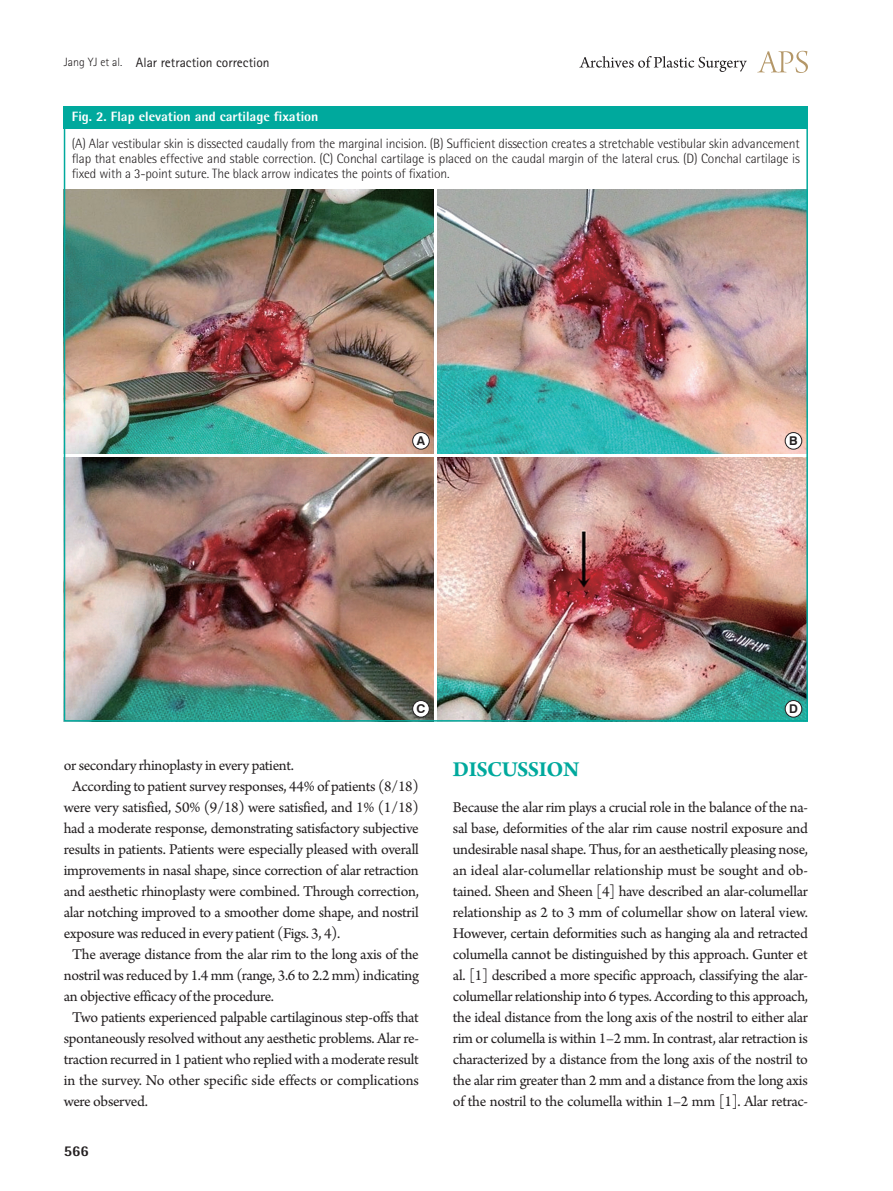
<style>
.page{position:relative;width:893px;height:1191px;background:#fff}
.page>*{position:absolute;margin:0;border:0;box-sizing:border-box;transform-origin:0 0}
.대제목{font:700 22.5px "Arno Pro";letter-spacing:-.02em;color:#00a99d}
.본문_0{font:15.75px/21px "Arno Pro";letter-spacing:-.02em;color:#231f20;text-align:justify}
.본문{font:15.75px/21px "Arno Pro";letter-spacing:-.02em;color:#231f20;text-align:justify}
.t1{font:800 15px "Rotis Semi Sans Std";color:#231f20}
.그림설명{font:300 13.5px/15px "Rotis Semi Sans Std";letter-spacing:-.01em;color:#231f20;text-align:justify}
.표그림제목{font:800 13.5px "Rotis Semi Sans Std";color:#fff}
.하시라_제목{font:13.5px "Rotis Sans Serif Std";color:#231f20}
.t2{font:700 12.15px "Swiss 721 BT";color:#231f20}
.s1{font-weight:300;font-size:12px}
</style>
<div class="page">
<svg style="left:757px;top:51px;width:51px;height:22px"></svg>
<svg style="left:579px;top:56px;width:168px;height:16px"></svg>
<div style="left:64px;top:106px;width:744px;height:23px;background:#00a99d"></div>
<img style="left:67px;top:190px;width:367px;height:263px">
<img style="left:67px;top:458px;width:367px;height:260px">
<img style="left:438px;top:190px;width:367px;height:263px">
<img style="left:438px;top:458px;width:367px;height:260px">
<div style="left:413px;top:432px;width:16px;height:17px;background:#fff;border-radius:50%"></div>
<div style="left:412px;top:432px;width:17px;height:17px;border:1px solid #231f20;border-radius:50%"></div>
<div style="left:413px;top:700px;width:16px;height:17px;background:#fff;border-radius:50%"></div>
<div style="left:412px;top:700px;width:17px;height:17px;border:1px solid #231f20;border-radius:50%"></div>
<div style="left:785px;top:432px;width:17px;height:17px;background:#fff;border-radius:50%"></div>
<div style="left:785px;top:432px;width:17px;height:17px;border:1px solid #231f20;border-radius:50%"></div>
<div style="left:785px;top:700px;width:17px;height:17px;background:#fff;border-radius:50%"></div>
<div style="left:785px;top:700px;width:17px;height:17px;border:1px solid #231f20;border-radius:50%"></div>
<p class="하시라_제목" style="left:64px;top:54px;width:207px"><span class="s1">Jang YJ et al.</span> Alar retraction correction</p>
<p class="표그림제목" style="left:72px;top:108px;width:248px">Fig. 2. Flap elevation and cartilage fixation</p>
<p class="그림설명" style="left:72px;top:136px;width:730px">(A) Alar vestibular skin is dissected caudally from the marginal incision. (B) Sufficient dissection creates a stretchable vestibular skin advancement flap that enables effective and stable correction. (C) Conchal cartilage is placed on the caudal margin of the lateral crus. (D) Conchal cartilage is fixed with a 3-point suture. The black arrow indicates the points of fixation.</p>
<p class="t2" style="left:417px;top:433px;width:10px">A</p>
<p class="t2" style="left:789px;top:433px;width:10px">B</p>
<p class="t2" style="left:416px;top:701px;width:10px">C</p>
<p class="본문_0" style="left:64px;top:756px;width:232px">or secondary rhinoplasty in every patient.</p>
<p class="본문" style="left:64px;top:777px;width:357px;text-indent:9px">According to patient survey responses, 44% of patients (8/18) were very satisfied, 50% (9/18) were satisfied, and 1% (1/18) had a moderate response, demonstrating satisfactory subjective results in patients. Patients were especially pleased with overall improvements in nasal shape, since correction of alar retraction and aesthetic rhinoplasty were combined. Through correction, alar notching improved to a smoother dome shape, and nostril exposure was reduced in every patient (Figs. 3, 4).</p>
<p class="본문" style="left:64px;top:945px;width:357px;text-indent:9px">The average distance from the alar rim to the long axis of the nostril was reduced by 1.4 mm (range, 3.6 to 2.2 mm) indicating an objective efficacy of the procedure.</p>
<p class="본문" style="left:64px;top:1008px;width:357px;text-indent:9px">Two patients experienced palpable cartilaginous step-offs that spontaneously resolved without any aesthetic problems. Alar re&shy;traction recurred in 1 patient who replied with a moderate result in the survey. No other specific side effects or complications were observed.</p>
<p class="t1" style="left:64px;top:1141px;width:27px">566</p>
<p class="t2" style="left:789px;top:701px;width:10px">D</p>
<p class="대제목" style="left:453px;top:756px;width:128px">DISCUSSION</p>
<p class="본문_0" style="left:453px;top:798px;width:357px">Because the alar rim plays a crucial role in the balance of the na&shy;sal base, deformities of the alar rim cause nostril exposure and undesirable nasal shape. Thus, for an aesthetically pleasing nose, an ideal alar-columellar relationship must be sought and ob&shy;tained. Sheen and Sheen [4] have described an alar-columellar relationship as 2 to 3 mm of columellar show on lateral view.<br>However, certain deformities such as hanging ala and retracted columella cannot be distinguished by this approach. Gunter et al. [1] described a more specific approach, classifying the alar&shy;columellar relationship into 6 types. According to this approach, the ideal distance from the long axis of the nostril to either alar rim or columella is within 1–2 mm. In contrast, alar retraction is characterized by a distance from the long axis of the nostril to the alar rim greater than 2 mm and a distance from the long axis of the nostril to the columella within 1–2 mm [1]. Alar retrac-</p>
</div>
